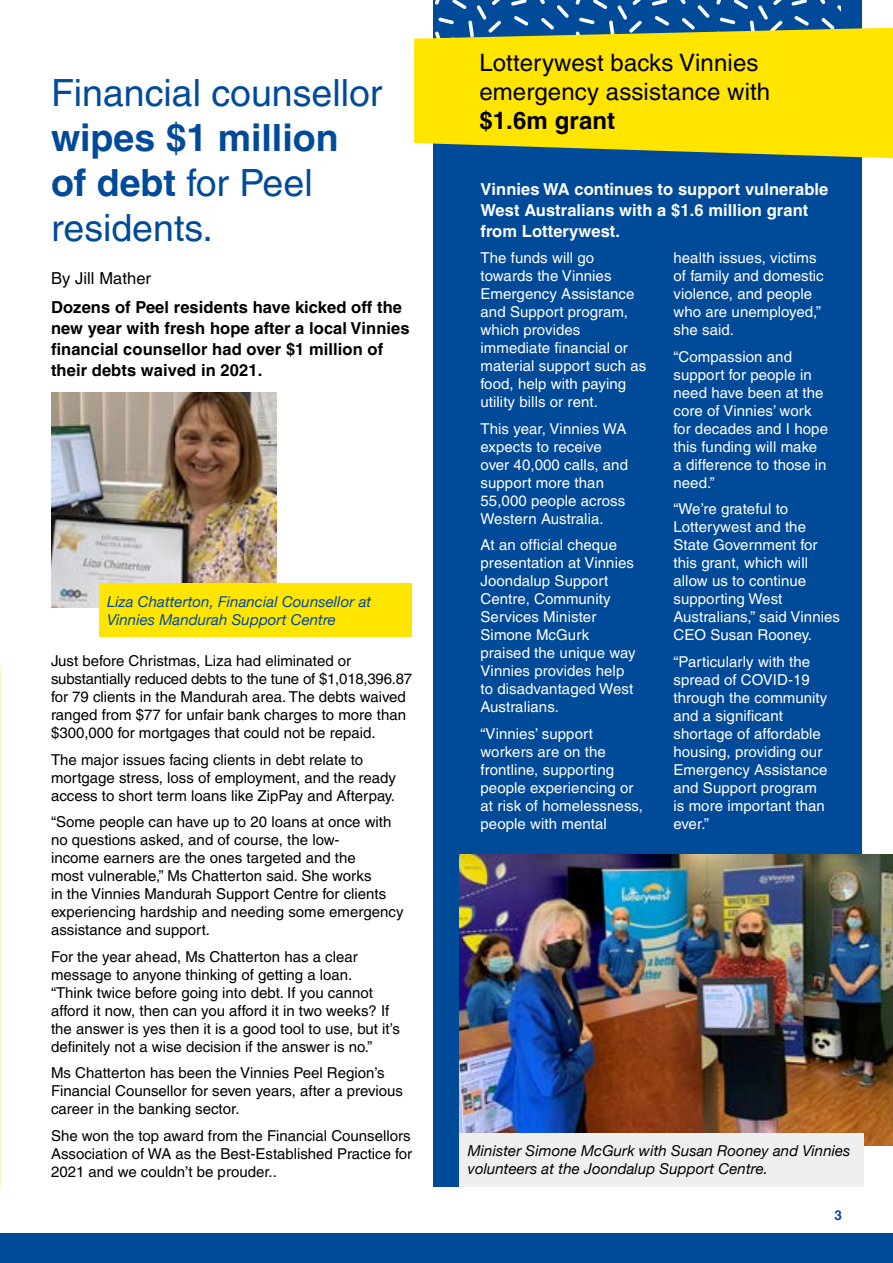
<style>
.page{position:relative;width:893px;height:1263px;background:#fff}
.page>*{position:absolute;margin:0;border:0;box-sizing:border-box;transform-origin:0 0}
.t1{font:700 37.5px/45px "Helvetica LT Pro";color:#004a9a}
.t2{font:37.5px "Helvetica LT Pro";color:#004a9a}
.t3{font:24px/28.8px "Helvetica LT Pro";letter-spacing:.005em;color:#000}
.t4{font:700 24px "Helvetica LT Pro";letter-spacing:.005em;color:#000}
.t5{font:700 16.5px/21px "Helvetica LT Pro";letter-spacing:.005em;color:#000}
.t6{font:700 16.5px/21px "Helvetica LT Pro";letter-spacing:.005em;color:#fff}
.t7{font:16.5px "Helvetica LT Pro";letter-spacing:.005em;color:#000}
.t8{font:15px/18px "Helvetica LT Pro";color:#000}
.t9{font:15px/18px "Helvetica LT Pro";letter-spacing:.005em;color:#fff}
.t10{font:italic 15px/18px "Helvetica Neue";letter-spacing:.005em;color:#000}
.t11{font:italic 15px/18px "Helvetica Neue";letter-spacing:.005em;color:#004a9a}
.t12{font:700 13.5px "Helvetica LT Pro";color:#004a9a}
.s1{font-weight:400}
</style>
<div class="page">
<div style="left:0;top:1233px;width:893px;height:30px;background:#004a9a"></div>
<div style="left:434px;top:0;width:428px;height:1186px;background:#004a9a"></div>
<svg style="left:0;top:666px;width:1px;height:520px"></svg>
<svg style="left:435px;top:0;width:66px;height:28px"></svg>
<svg style="left:511px;top:0;width:16px;height:6px"></svg>
<svg style="left:514px;top:16px;width:14px;height:10px"></svg>
<svg style="left:539px;top:0;width:30px;height:28px"></svg>
<svg style="left:575px;top:0;width:67px;height:28px"></svg>
<svg style="left:652px;top:0;width:15px;height:6px"></svg>
<svg style="left:655px;top:16px;width:14px;height:10px"></svg>
<svg style="left:680px;top:0;width:30px;height:28px"></svg>
<svg style="left:716px;top:0;width:125px;height:28px"></svg>
<svg style="left:414px;top:28px;width:479px;height:130px;background:#e9d710"></svg>
<img style="left:459px;top:855px;width:434px;height:291px">
<div style="left:459px;top:1133px;width:405px;height:53px;background:#f0eff0"></div>
<img style="left:51px;top:392px;width:225px;height:216px">
<div style="left:99px;top:584px;width:312px;height:53px;background:#ffe500"></div>
<h1 class="t2" style="left:51px;top:71px;width:333px">Financial counsellor</h1>
<h1 class="t1" style="left:51px;top:116px;width:289px">wipes $1 million of debt <span class="s1">for Peel residents.</span></h1>
<p class="t7" style="left:51px;top:268px;width:102px">By Jill Mather</p>
<p class="t5" style="left:51px;top:297px;width:360px">Dozens of Peel residents have kicked off the new year with fresh hope after a local Vinnies financial counsellor had over $1 million of their debts waived in 2021.</p>
<p class="t11" style="left:107px;top:592px;width:266px">Liza Chatterton, Financial Counsellor at<br>Vinnies Mandurah Support Centre</p>
<p class="t8" style="left:51px;top:652px;width:363px">Just before Christmas, Liza had eliminated or substantially reduced debts to the tune of $1,018,396.87 for 79 clients in the Mandurah area. The debts waived ranged from $77 for unfair bank charges to more than $300,000 for mortgages that could not be repaid.</p>
<p class="t8" style="left:51px;top:750px;width:347px">The major issues facing clients in debt relate to mortgage stress, loss of employment, and the ready access to short term loans like ZipPay and Afterpay.</p>
<p class="t8" style="left:51px;top:813px;width:354px">“Some people can have up to 20 loans at once with no questions asked, and of course, the low-<br>income earners are the ones targeted and the<br>most vulnerable,” Ms Chatterton said. She works<br>in the Vinnies Mandurah Support Centre for clients experiencing hardship and needing some emergency assistance and support.</p>
<p class="t8" style="left:51px;top:947px;width:350px">For the year ahead, Ms Chatterton has a clear message to anyone thinking of getting a loan.<br>“Think twice before going into debt. If you cannot afford it now, then can you afford it in two weeks? If the answer is yes then it is a good tool to use, but it’s definitely not a wise decision if the answer is no.”</p>
<p class="t8" style="left:51px;top:1064px;width:354px">Ms Chatterton has been the Vinnies Peel Region’s<br>Financial Counsellor for seven years, after a previous career in the banking sector.</p>
<p class="t8" style="left:51px;top:1126px;width:363px;text-align:justify">She won the top award from the Financial Counsellors Association of WA as the Best-Established Practice for 2021 and we couldn’t be prouder..</p>
<h2 class="t3" style="left:479px;top:48px;width:292px">Lotterywest backs Vinnies emergency assistance with</h2>
<h2 class="t4" style="left:479px;top:105px;width:137px">$1.6m grant</h2>
<p class="t6" style="left:480px;top:178px;width:349px">Vinnies WA continues to support vulnerable<br>West Australians with a $1.6 million grant from Lotterywest.</p>
<p class="t9" style="left:480px;top:249px;width:167px">The funds will go towards the Vinnies<br>Emergency Assistance and Support program, which provides immediate financial or material support such as food, help with paying utility bills or rent.</p>
<p class="t9" style="left:480px;top:419px;width:149px">This year, Vinnies WA expects to receive over 40,000 calls, and support more than<br>55,000 people across<br>Western Australia.</p>
<p class="t9" style="left:480px;top:536px;width:156px">At an official cheque presentation at Vinnies<br>Joondalup Support<br>Centre, Community<br>Services Minister<br>Simone McGurk praised the unique way<br>Vinnies provides help to disadvantaged West<br>Australians.</p>
<p class="t9" style="left:480px;top:724px;width:164px">“Vinnies’ support workers are on the frontline, supporting people experiencing or at risk of homelessness, people with mental</p>
<p class="t9" style="left:673px;top:249px;width:152px">health issues, victims of family and domestic violence, and people who are unemployed,” she said.</p>
<p class="t9" style="left:673px;top:347px;width:156px">“Compassion and support for people in need have been at the core of Vinnies’ work for decades and I hope this funding will make a difference to those in need.”</p>
<p class="t9" style="left:673px;top:500px;width:168px">“We’re grateful to<br>Lotterywest and the<br>State Government for this grant, which will allow us to continue supporting West<br>Australians,” said Vinnies<br>CEO Susan Rooney.</p>
<p class="t9" style="left:673px;top:652px;width:155px">“Particularly with the spread of COVID-19 through the community and a significant shortage of affordable housing, providing our<br>Emergency Assistance and Support program is more important than ever.”</p>
<p class="t10" style="left:468px;top:1141px;width:384px">Minister Simone McGurk with Susan Rooney and Vinnies volunteers at the Joondalup Support Centre.</p>
<p class="t12" style="left:834px;top:1207px;width:9px">3</p>
</div>
